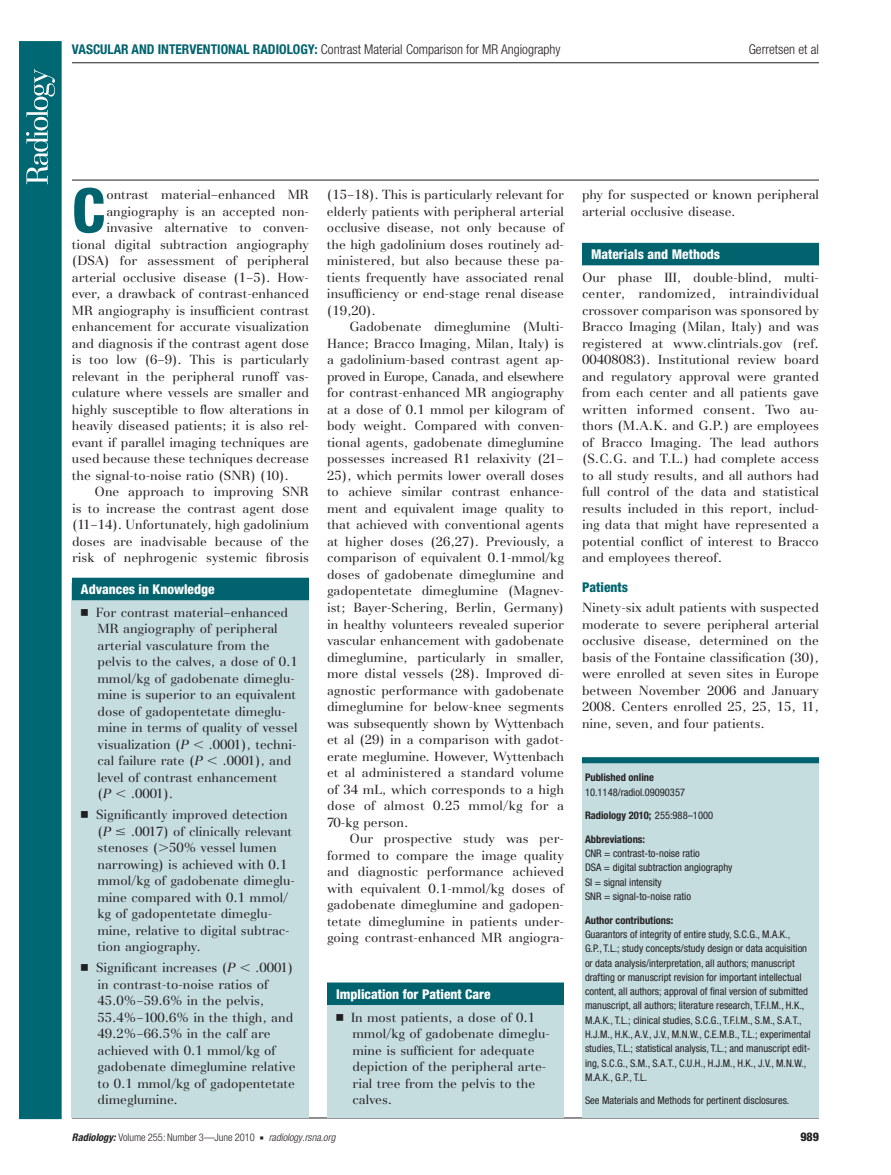
<style>
.page{position:relative;width:891px;height:1175px;background:#fff}
.page>*{position:absolute;margin:0;border:0;box-sizing:border-box;transform-origin:0 0}
.t1{font:800 condensed 61.5px "Helvetica Neue";color:#00636e}
.t2{font:300 condensed 13.5px "Helvetica Neue";color:#231f20}
.t3{font:800 condensed 13.5px "Helvetica Neue";color:#fff}
.t4{font:800 condensed 13.5px "Helvetica Neue";color:#00636e}
.t5{font:13.2px/16.5px "AT Basilia";color:#231f20}
.t6{font:800 condensed 12px "Helvetica Neue";color:#231f20}
.t7{font:condensed 10.5px/14.2px "Helvetica Neue";color:#231f20}
.t8{font:700 condensed 10.5px "Helvetica Neue";color:#231f20}
.t9{font:300 condensed 10.5px "Helvetica Neue";color:#231f20}
.s1{font-weight:700;color:#00636e}
.s2{font-family:"Universal Newswith Comm Pi";font-size:13.5px}
.s3{font-style:italic}
.s4{font-family:"Universal Greekwith Math Pi"}
.s5{font-family:"Mathematical Pi One"}
.s6{font-weight:400}
.s7{font-weight:700;font-style:italic}
.s8{font-family:"Universal Newswith Comm Pi";font-weight:400;font-stretch:normal;font-size:6px}
</style>
<div class="page">
<div style="left:19px;top:41px;width:43px;height:1078px;background:#006873;border:2px solid #006873"></div>
<svg style="left:26px;top:69px;width:29px;height:115px"></svg>
<hr style="left:72px;top:180px;width:747px;height:1px;background:#231f20">
<hr style="left:72px;top:1117px;width:747px;height:1px;background:#231f20">
<hr style="left:72px;top:62px;width:747px;height:1px;background:#231f20">
<div style="left:582px;top:243px;width:237px;height:22px;background:#00636e"></div>
<div style="left:327px;top:988px;width:237px;height:129px;background:#c6dde0"></div>
<div style="left:327px;top:982px;width:237px;height:23px;background:#00636e"></div>
<div style="left:72px;top:583px;width:237px;height:534px;background:#c6dde0"></div>
<div style="left:72px;top:577px;width:237px;height:23px;background:#00636e"></div>
<div style="left:582px;top:757px;width:237px;height:360px;background:#c6dde0"></div>
<div style="left:582px;top:757px;width:237px;height:6px;background:#00636e"></div>
<p class="t2" style="left:72px;top:44px;width:490px"><span class="s1">VASCULAR AND INTERVENTIONAL RADIOLOGY:</span> Contrast Material Comparison for MR Angiography</p>
<p class="t2" style="left:749px;top:44px;width:72px">Gerretsen et al</p>
<h1 class="t1" style="left:72px;top:188px;width:34px">C</h1>
<p class="t5" style="left:106px;top:188px;width:204px">ontrast material–enhanced MR</p>
<p class="t5" style="left:106px;top:204px;width:204px">angiography is an accepted non-</p>
<p class="t5" style="left:106px;top:221px;width:204px">invasive alternative to conven-</p>
<p class="t5" style="left:72px;top:237px;width:239px">tional digital subtraction angiography</p>
<p class="t5" style="left:72px;top:254px;width:239px">(DSA) for assessment of peripheral</p>
<p class="t5" style="left:72px;top:270px;width:239px">arterial occlusive disease ( 1–5 ). How-</p>
<p class="t5" style="left:72px;top:287px;width:239px">ever, a drawback of contrast-enhanced</p>
<p class="t5" style="left:72px;top:303px;width:239px">MR angiography is insufficient contrast</p>
<p class="t5" style="left:72px;top:320px;width:239px">enhancement for accurate visualization</p>
<p class="t5" style="left:72px;top:336px;width:239px">and diagnosis if the contrast agent dose</p>
<p class="t5" style="left:72px;top:353px;width:239px">is too low ( 6–9 ). This is particularly</p>
<p class="t5" style="left:72px;top:369px;width:239px">relevant in the peripheral runoff vas-</p>
<p class="t5" style="left:72px;top:386px;width:239px">culature where vessels are smaller and</p>
<p class="t5" style="left:72px;top:402px;width:239px">highly susceptible to flow alterations in</p>
<p class="t5" style="left:72px;top:419px;width:239px">heavily diseased patients; it is also rel-</p>
<p class="t5" style="left:72px;top:435px;width:239px">evant if parallel imaging techniques are</p>
<p class="t5" style="left:72px;top:452px;width:239px">used because these techniques decrease</p>
<p class="t5" style="left:72px;top:468px;width:219px">the signal-to-noise ratio (SNR) ( 10 ).</p>
<p class="t5" style="left:95px;top:485px;width:216px">One approach to improving SNR</p>
<p class="t5" style="left:72px;top:501px;width:239px">is to increase the contrast agent dose</p>
<p class="t5" style="left:72px;top:518px;width:239px">( 11–14 ). Unfortunately, high gadolinium</p>
<p class="t5" style="left:72px;top:534px;width:239px">doses are inadvisable because of the</p>
<p class="t5" style="left:72px;top:551px;width:239px">risk of nephrogenic systemic fibrosis</p>
<p class="t3" style="left:81px;top:584px;width:135px">Advances in Knowledge</p>
<p class="t5" style="left:97px;top:605px;width:202px;text-indent:-16px"><span class="s2">n</span> For contrast material–enhanced<br>MR angiography of peripheral arterial vasculature from the pelvis to the calves, a dose of 0.1 mmol/kg of gadobenate dimeglu&shy;mine is superior to an equivalent dose of gadopentetate dimeglu&shy;mine in terms of quality of vessel visualization ( <span class="s3">P</span> <span class="s4">,</span> .0001), techni&shy;cal failure rate ( <span class="s3">P</span> <span class="s4">,</span> .0001), and level of contrast enhancement<br>( <span class="s3">P</span> <span class="s4">,</span> .0001).</p>
<p class="t5" style="left:97px;top:808px;width:199px;text-indent:-16px"><span class="s2">n</span> Significantly improved detection ( <span class="s3">P</span> <span class="s5">-</span> .0017) of clinically relevant stenoses ( <span class="s4">.</span>50% vessel lumen narrowing) is achieved with 0.1 mmol/kg of gadobenate dimeglu&shy;mine compared with 0.1 mmol/ kg of gadopentetate dimeglu&shy;mine, relative to digital subtrac&shy;tion angiography.</p>
<p class="t5" style="left:98px;top:961px;width:200px;text-indent:-17px"><span class="s2">n</span> Significant increases ( <span class="s3">P</span> <span class="s4">,</span> .0001) in contrast-to-noise ratios of<br>45.0%–59.6% in the pelvis,<br>55.4%–100.6% in the thigh, and<br>49.2%–66.5% in the calf are achieved with 0.1 mmol/kg of gadobenate dimeglumine relative to 0.1 mmol/kg of gadopentetate dimeglumine.</p>
<p class="t5" style="left:327px;top:188px;width:239px;text-align:justify">( 15–18 ). This is particularly relevant for elderly patients with peripheral arterial occlusive disease, not only because of the high gadolinium doses routinely ad&shy;ministered, but also because these pa&shy;tients frequently have associated renal insufficiency or end-stage renal disease ( 19,20 ).</p>
<p class="t5" style="left:327px;top:320px;width:239px;text-align:justify;text-indent:22px">Gadobenate dimeglumine (Multi-Hance; Bracco Imaging, Milan, Italy) is a gadolinium-based contrast agent ap&shy;proved in Europe, Canada, and elsewhere for contrast-enhanced MR angiography at a dose of 0.1 mmol per kilogram of body weight. Compared with conven&shy;tional agents, gadobenate dimeglumine possesses increased R1 relaxivity ( 21– 25 ), which permits lower overall doses to achieve similar contrast enhance&shy;ment and equivalent image quality to that achieved with conventional agents at higher doses ( 26,27 ). Previously, a comparison of equivalent 0.1-mmol/kg doses of gadobenate dimeglumine and gadopentetate dimeglumine (Magnev&shy;ist; Bayer-Schering, Berlin, Germany) in healthy volunteers revealed superior vascular enhancement with gadobenate dimeglumine, particularly in smaller, more distal vessels ( 28 ). Improved di&shy;agnostic performance with gadobenate dimeglumine for below-knee segments was subsequently shown by Wyttenbach et al ( 29 ) in a comparison with gadot&shy;erate meglumine. However, Wyttenbach et al administered a standard volume of 34 mL, which corresponds to a high dose of almost 0.25 mmol/kg for a 70-kg person.</p>
<p class="t5" style="left:327px;top:831px;width:239px;text-align:justify;text-indent:22px">Our prospective study was per&shy;formed to compare the image quality and diagnostic performance achieved with equivalent 0.1-mmol/kg doses of gadobenate dimeglumine and gadopen&shy;tetate dimeglumine in patients under&shy;going contrast-enhanced MR angiogra-</p>
<p class="t3" style="left:336px;top:989px;width:156px">Implication for Patient Care</p>
<p class="t5" style="left:352px;top:1010px;width:199px;text-indent:-16px"><span class="s2">n</span> In most patients, a dose of 0.1 mmol/kg of gadobenate dimeglu&shy;mine is sufficient for adequate depiction of the peripheral arte&shy;rial tree from the pelvis to the calves.</p>
<p class="t5" style="left:582px;top:188px;width:239px">phy for suspected or known peripheral arterial occlusive disease.</p>
<p class="t3" style="left:591px;top:250px;width:131px">Materials and Methods</p>
<p class="t5" style="left:582px;top:270px;width:239px;text-align:justify">Our phase III, double-blind, multi&shy;center, randomized, intraindividual crossover comparison was sponsored by Bracco Imaging (Milan, Italy) and was registered at www.clintrials.gov (ref.<br>00408083). Institutional review board and regulatory approval were granted from each center and all patients gave written informed consent. Two au&shy;thors (M.A.K. and G.P.) are employees of Bracco Imaging. The lead authors (S.C.G. and T.L.) had complete access to all study results, and all authors had full control of the data and statistical results included in this report, includ&shy;ing data that might have represented a potential conflict of interest to Bracco and employees thereof.</p>
<p class="t4" style="left:582px;top:583px;width:48px">Patients</p>
<p class="t5" style="left:582px;top:600px;width:239px;text-align:justify">Ninety-six adult patients with suspected moderate to severe peripheral arterial occlusive disease, determined on the basis of the Fontaine classification ( 30 ), were enrolled at seven sites in Europe between November 2006 and January 2008. Centers enrolled 25, 25, 15, 11, nine, seven, and four patients.</p>
<p class="t8" style="left:585px;top:774px;width:70px">Published online</p>
<p class="t7" style="left:585px;top:785px;width:102px">10.1148/radiol.09090357</p>
<p class="t8" style="left:585px;top:811px;width:130px">Radiology 2010; <span class="s6">255:988–1000</span></p>
<p class="t8" style="left:585px;top:835px;width:62px">Abbreviations:</p>
<p class="t7" style="left:585px;top:847px;width:149px">CNR = contrast-to-noise ratio<br>DSA = digital subtraction angiography<br>SI = signal intensity<br>SNR = signal-to-noise ratio</p>
<p class="t8" style="left:585px;top:916px;width:90px">Author contributions:</p>
<p class="t7" style="left:585px;top:928px;width:227px">Guarantors of integrity of entire study, S.C.G., M.A.K.,<br>G.P., T.L.; study concepts/study design or data acquisition or data analysis/interpretation, all authors; manuscript drafting or manuscript revision for important intellectual content, all authors; approval of final version of submitted manuscript, all authors; literature research, T.F.l.M., H.K., M.A.K., T.L.; clinical studies, S.C.G., T.F.l.M., S.M., S.A.T., H.J.M., H.K., A.V., J.V., M.N.W., C.E.M.B., T.L.; experimental studies, T.L.; statistical analysis, T.L.; and manuscript edit&shy;ing, S.C.G., S.M., S.A.T., C.U.H., H.J.M., H.K., J.V., M.N.W., M.A.K., G.P., T.L.</p>
<p class="t7" style="left:585px;top:1094px;width:206px">See Materials and Methods for pertinent disclosures.</p>
<p class="t9" style="left:72px;top:1133px;width:265px"><span class="s7">Radiology:</span> Volume 255: Number 3—June 2010 <span class="s8">n</span> <span class="s3">radiology.rsna.org</span></p>
<p class="t6" style="left:801px;top:1132px;width:20px">989</p>
</div>
